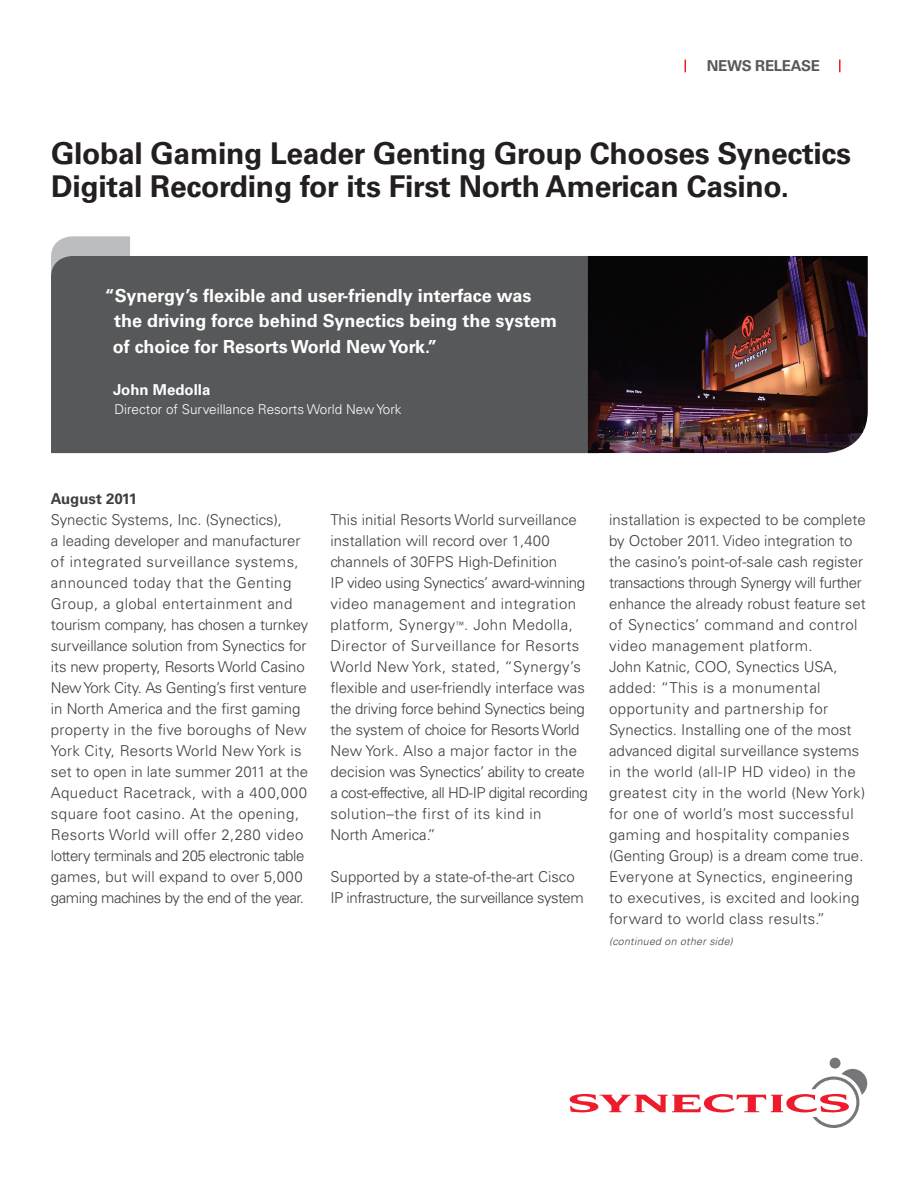
<style>
.page{position:relative;width:918px;height:1188px;background:#fff}
.page>*{position:absolute;margin:0;border:0;box-sizing:border-box;transform-origin:0 0}
.t1{font:700 30px/33px "Univers";letter-spacing:-.01em;color:#231f20}
.t2{font:700 18px/25.5px "Univers";color:#fff}
.t3{font:300 15px/21px "Univers";color:#3e3e3f}
.t4{font:300 15px/21px "Univers";letter-spacing:.02em;color:#3e3e3f}
.t5{font:300 15px/21px "Univers";letter-spacing:-.03em;color:#3e3e3f}
.t6{font:700 15px "Univers";color:#fff}
.t7{font:700 15px "Univers";letter-spacing:-.02em;color:#57585a}
.t8{font:700 15px "Univers";color:#3e3e3f}
.t9{font:300 13.5px "Univers";color:#fff}
.t10{font:italic 300 10.5px "Univers";letter-spacing:.03em;color:#3e3e3f}
.s1{font-size:8.7px}
</style>
<div class="page">
<div style="left:830px;top:1058px;width:11px;height:11px;background:#76767a;border-radius:50%"></div>
<svg style="left:570px;top:1069px;width:297px;height:59px"></svg>
<svg style="left:51px;top:236px;width:79px;height:20px"></svg>
<div style="left:51px;top:256px;width:537px;height:197px;background:#57585a"></div>
<img style="left:588px;top:256px;width:280px;height:197px">
<svg style="left:839px;top:60px;width:2px;height:12px"></svg>
<svg style="left:685px;top:60px;width:1px;height:12px"></svg>
<p class="t7" style="left:707px;top:57px;width:115px">NEWS RELEASE</p>
<p class="t1" style="left:51px;top:138px;width:802px">Global Gaming Leader Genting Group Chooses Synectics<br>Digital Recording for its First North American Casino.</p>
<p class="t2" style="left:113px;top:283px;width:446px;text-indent:-8px">“Synergy’s flexible and user-friendly interface was the driving force behind Synectics being the system of choice for Resorts World New York.”</p>
<p class="t6" style="left:113px;top:381px;width:99px">John Medolla</p>
<p class="t9" style="left:114px;top:402px;width:289px">Director of Surveillance Resorts World New York</p>
<p class="t8" style="left:51px;top:490px;width:88px">August 2011</p>
<p class="t3" style="left:51px;top:509px;width:233px">Synectic Systems, Inc. (Synectics),</p>
<p class="t3" style="left:51px;top:530px;width:259px">a leading developer and manufacturer of integrated surveillance systems, announced today that the Genting Group, a global entertainment and tourism company, has chosen a turnkey surveillance solution from Synectics for its new property, Resorts World Casino New York City. As Genting’s first venture in North America and the first gaming property in the five boroughs of New York City, Resorts World New York is set to open in late summer 2011 at the Aqueduct Racetrack, with a 400,000 square foot casino. At the opening, Resorts World will offer 2,280 video lottery terminals and 205 electronic table games, but will expand to over 5,000 gaming machines by the end of the year.</p>
<p class="t3" style="left:330px;top:509px;width:248px">This initial Resorts World surveillance installation will record over 1,400 channels of 30FPS High-Definition</p>
<p class="t3" style="left:330px;top:572px;width:259px">IP video using Synectics’ award-winning video management and integration platform, Synergy<span class="s1">™</span>. John Medolla, Director of Surveillance for Resorts World New York, stated, “Synergy’s flexible and user-friendly interface was the driving force behind Synectics being the system of choice for Resorts World New York. Also a major factor in the decision was Synectics’ ability to create a cost-effective, all HD-IP digital recording solution–the first of its kind in<br>North America.”</p>
<p class="t5" style="left:330px;top:866px;width:255px">Supported by a state-of-the-art Cisco<br>IP infrastructure, the surveillance system</p>
<p class="t3" style="left:609px;top:509px;width:258px">installation is expected to be complete by October 2011. Video integration to the casino’s point-of-sale cash register transactions through Synergy will further enhance the already robust feature set of Synectics’ command and control video management platform.</p>
<p class="t4" style="left:609px;top:656px;width:258px">John Katnic, COO, Synectics USA, added: “This is a monumental opportunity and partnership for Synectics. Installing one of the most advanced digital surveillance systems in the world (all-IP HD video) in the greatest city in the world (New York) for one of world’s most successful gaming and hospitality companies (Genting Group) is a dream come true.<br>Everyone at Synectics, engineering to executives, is excited and looking forward to world class results.”</p>
<p class="t10" style="left:609px;top:935px;width:125px">(continued on other side)</p>
</div>
